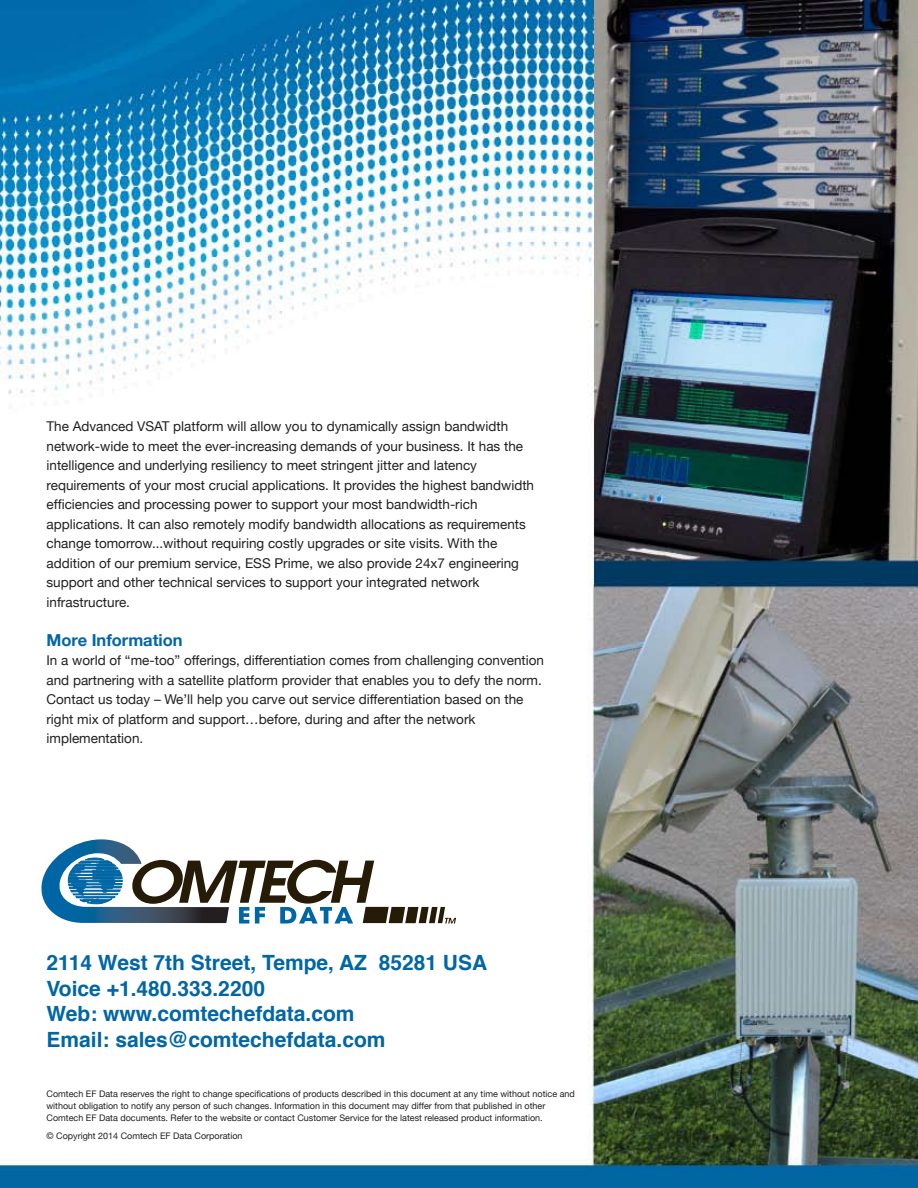
<style>
.page{position:relative;width:918px;height:1188px;background:#fff}
.page>*{position:absolute;margin:0;border:0;box-sizing:border-box;transform-origin:0 0}
.t1{font:700 21px/25.5px "Helvetica";color:#0066a5}
.t2{font:700 16.5px "Helvetica Neue";color:#0066a5}
.t3{font:13.5px/19.5px "Helvetica Neue";color:#231f20}
.t4{font:9px/12px "Helvetica Neue";color:#231f20}
</style>
<div class="page">
<img style="left:0;top:0;width:918px;height:1188px">
<svg style="left:37px;top:839px;width:419px;height:85px"></svg>
<p class="t3" style="left:46px;top:417px;width:489px">The Advanced VSAT platform will allow you to dynamically assign bandwidth network-wide to meet the ever-increasing demands of your business. It has the intelligence and underlying resiliency to meet stringent jitter and latency requirements of your most crucial applications. It provides the highest bandwidth efficiencies and processing power to support your most bandwidth-rich applications. It can also remotely modify bandwidth allocations as requirements change tomorrow...without requiring costly upgrades or site visits. With the addition of our premium service, ESS Prime, we also provide 24x7 engineering support and other technical services to support your integrated network infrastructure.</p>
<p class="t2" style="left:46px;top:630px;width:138px">More Information</p>
<p class="t3" style="left:46px;top:651px;width:499px">In a world of “me-too” offerings, differentiation comes from challenging convention and partnering with a satellite platform provider that enables you to defy the norm.<br>Contact us today – We’ll help you carve out service differentiation based on the right mix of platform and support…before, during and after the network implementation.</p>
<h1 class="t1" style="left:47px;top:950px;width:442px">2114 West 7th Street, Tempe, AZ 85281 USA<br>Voice +1.480.333.2200<br>Web: www.comtechefdata.com<br>Email: sales@comtechefdata.com</h1>
<p class="t4" style="left:47px;top:1088px;width:530px">Comtech EF Data reserves the right to change specifications of products described in this document at any time without notice and without obligation to notify any person of such changes. Information in this document may differ from that published in other<br>Comtech EF Data documents. Refer to the website or contact Customer Service for the latest released product information.</p>
<p class="t4" style="left:47px;top:1130px;width:198px">© Copyright 2014 Comtech EF Data Corporation</p>
</div>
